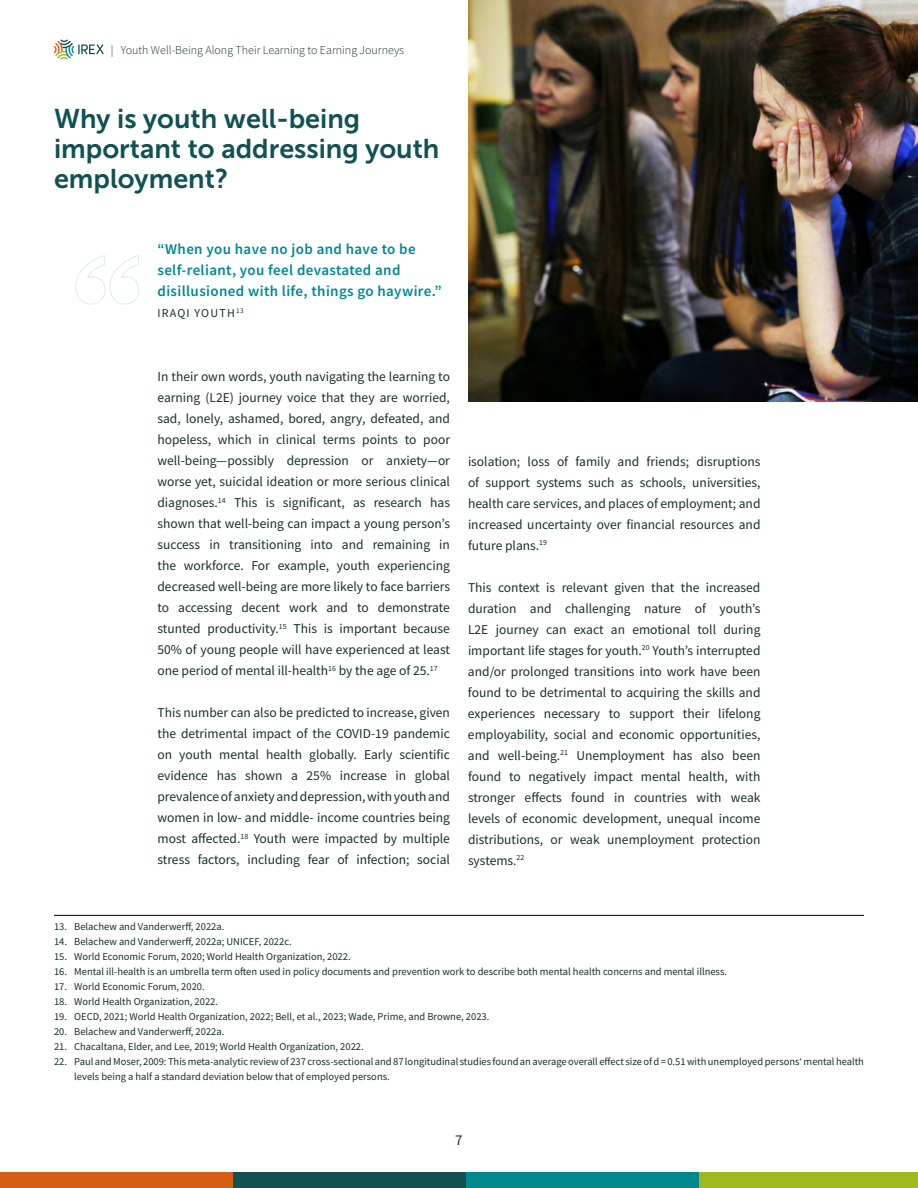
<style>
.page{position:relative;width:918px;height:1188px;background:#fff}
.page>*{position:absolute;margin:0;border:0;box-sizing:border-box;transform-origin:0 0}
.t1{font:27px/30px "Museo Sans 700";color:#115153}
.t2{font:600 15px/21px "Source Sans Pro";letter-spacing:.025em;color:#00888d}
.t3{font:15px "Source Sans Pro";color:#182f2e}
.t4{font:13.5px/21px "Source Sans Pro";color:#182f2e;text-align:justify}
.t5{font:300 12px "Source Sans Pro";color:#182f2e}
.t6{font:12px "Source Sans Pro";letter-spacing:.1em;color:#182f2e}
.t7{font:10.5px/15px "Source Sans Pro";color:#182f2e}
</style>
<div class="page">
<img style="left:468px;top:0;width:450px;height:401px">
<hr style="left:54px;top:915px;width:810px;height:1px;background:#000">
<svg style="left:75px;top:255px;width:65px;height:50px"></svg>
<div style="left:0;top:1172px;width:233px;height:16px;background:#d65d14"></div>
<div style="left:233px;top:1172px;width:233px;height:16px;background:#115153"></div>
<div style="left:466px;top:1172px;width:233px;height:16px;background:#00888d"></div>
<div style="left:699px;top:1172px;width:219px;height:16px;background:#a0b71e"></div>
<svg style="left:54px;top:39px;width:50px;height:21px"></svg>
<p class="t5" style="left:111px;top:43px;width:295px">| Youth Well-Being Along Their Learning to Earning Journeys</p>
<h1 class="t1" style="left:54px;top:104px;width:387px">Why is youth well-being important to addressing youth employment?</h1>
<p class="t2" style="left:158px;top:238px;width:286px">“When you have no job and have to be self-reliant, you feel devastated and disillusioned with life, things go haywire.”</p>
<p class="t6" style="left:158px;top:306px;width:88px">IRAQI YOUTH<sup>13</sup></p>
<p class="t4" style="left:157px;top:366px;width:294px">In their own words, youth navigating the learning to earning (L2E) journey voice that they are worried, sad, lonely, ashamed, bored, angry, defeated, and hopeless, which in clinical terms points to poor well-being—possibly depression or anxiety—or worse yet, suicidal ideation or more serious clinical diagnoses.<sup>14</sup> This is significant, as research has shown that well-being can impact a young person’s success in transitioning into and remaining in the workforce. For example, youth experiencing decreased well-being are more likely to face barriers to accessing decent work and to demonstrate stunted productivity.<sup>15</sup> This is important because 50% of young people will have experienced at least one period of mental ill-health<sup>16</sup> by the age of 25.<sup>17</sup></p>
<p class="t4" style="left:157px;top:702px;width:294px">This number can also be predicted to increase, given the detrimental impact of the COVID-19 pandemic on youth mental health globally. Early scientific evidence has shown a 25% increase in global prevalence of anxiety and depression, with youth and women in low- and middle- income countries being most affected.<sup>18</sup> Youth were impacted by multiple stress factors, including fear of infection; social</p>
<p class="t4" style="left:468px;top:450px;width:294px">isolation; loss of family and friends; disruptions of support systems such as schools, universities, health care services, and places of employment; and increased uncertainty over financial resources and future plans.<sup>19</sup></p>
<p class="t4" style="left:468px;top:576px;width:294px">This context is relevant given that the increased duration and challenging nature of youth’s L2E journey can exact an emotional toll during important life stages for youth.<sup>20</sup> Youth’s interrupted and/or prolonged transitions into work have been found to be detrimental to acquiring the skills and experiences necessary to support their lifelong employability, social and economic opportunities, and well-being.<sup>21</sup> Unemployment has also been found to negatively impact mental health, with stronger effects found in countries with weak levels of economic development, unequal income distributions, or weak unemployment protection systems.<sup>22</sup></p>
<p class="t7" style="left:54px;top:919px;width:172px">13. Belachew and Vanderwerff, 2022a.</p>
<p class="t7" style="left:54px;top:934px;width:239px">14. Belachew and Vanderwerff, 2022a; UNICEF, 2022c.</p>
<p class="t7" style="left:54px;top:949px;width:298px">15. World Economic Forum, 2020; World Health Organization, 2022.</p>
<p class="t7" style="left:54px;top:964px;width:675px">16. Mental ill-health is an umbrella term often used in policy documents and prevention work to describe both mental health concerns and mental illness.</p>
<p class="t7" style="left:54px;top:979px;width:152px">17. World Economic Forum, 2020.</p>
<p class="t7" style="left:54px;top:994px;width:166px">18. World Health Organization, 2022.</p>
<p class="t7" style="left:54px;top:1009px;width:437px">19. OECD, 2021; World Health Organization, 2022; Bell, et al., 2023; Wade, Prime, and Browne, 2023.</p>
<p class="t7" style="left:54px;top:1024px;width:172px">20. Belachew and Vanderwerff, 2022a.</p>
<p class="t7" style="left:54px;top:1039px;width:311px">21. Chacaltana, Elder, and Lee, 2019; World Health Organization, 2022.</p>
<p class="t7" style="left:74px;top:1054px;width:791px;text-indent:-20px">22. Paul and Moser, 2009: This meta-analytic review of 237 cross-sectional and 87 longitudinal studies found an average overall effect size of d = 0.51 with unemployed persons‘ mental health levels being a half a standard deviation below that of employed persons.</p>
<p class="t3" style="left:455px;top:1131px;width:9px">7</p>
</div>
